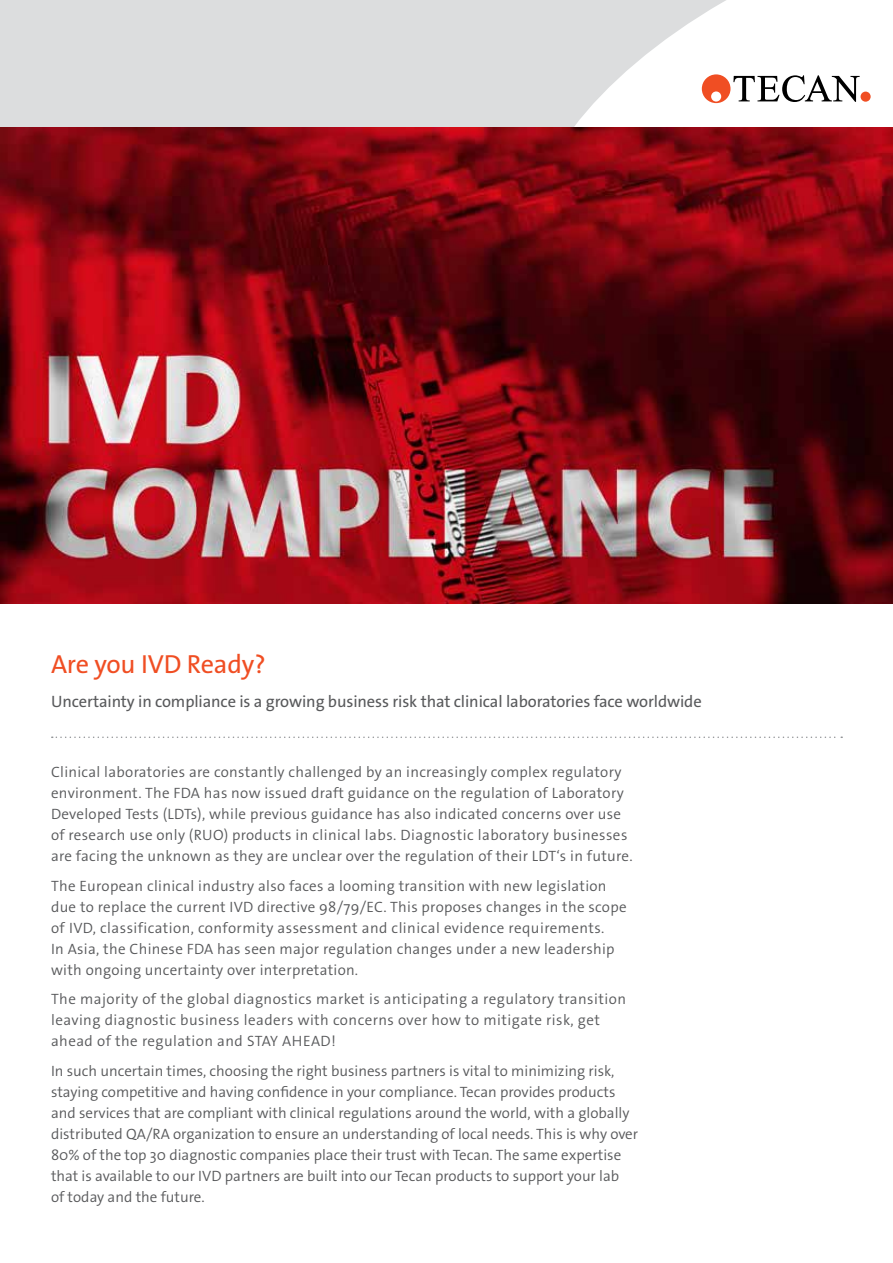
<style>
.page{position:relative;width:893px;height:1263px;background:#fff}
.page>*{position:absolute;margin:0;border:0;box-sizing:border-box;transform-origin:0 0}
.t1{font:26.25px "The Sans Os F";letter-spacing:-.005em;color:#f04e23}
.t2{font:16.5px "The Sans Os F";letter-spacing:-.005em;color:#58595b}
.t3{font:300 15px/21px "The Sans Os F";letter-spacing:.02em;color:#58595b}
.t4{font:300 15px/21px "The Sans Os F";color:#58595b}
</style>
<div class="page">
<div style="left:0;top:0;width:893px;height:128px;background:#dcddde"></div>
<svg style="left:513px;top:0;width:380px;height:128px;fill:#fff"></svg>
<div style="left:702px;top:74px;width:28px;height:29px;background:#f04e23;border-radius:50%"></div>
<div style="left:711px;top:91px;width:10px;height:11px;background:#fff;border-radius:50%"></div>
<svg style="left:733px;top:75px;width:127px;height:27px;background:#bababa"></svg>
<div style="left:860px;top:92px;width:11px;height:10px;background:#f04e23;border-radius:50%"></div>
<img style="left:0;top:128px;width:893px;height:476px">
<svg style="left:52px;top:736px;width:790px;height:2px"></svg>
<h1 class="t1" style="left:51px;top:647px;width:216px">Are you IVD Ready?</h1>
<p class="t2" style="left:51px;top:691px;width:652px">Uncertainty in compliance is a growing business risk that clinical laboratories face worldwide</p>
<p class="t3" style="left:51px;top:762px;width:583px">Clinical laboratories are constantly challenged by an increasingly complex regulatory environment. The FDA has now issued draft guidance on the regulation of Laboratory Developed Tests (LDTs), while previous guidance has also indicated concerns over use of research use only (RUO) products in clinical labs. Diagnostic laboratory businesses are facing the unknown as they are unclear over the regulation of their LDT‘s in future.</p>
<p class="t3" style="left:51px;top:875px;width:577px">The European clinical industry also faces a looming transition with new legislation due to replace the current IVD directive 98/79/EC. This proposes changes in the scope of IVD, classification, conformity assessment and clinical evidence requirements.<br>In Asia, the Chinese FDA has seen major regulation changes under a new leadership with ongoing uncertainty over interpretation.</p>
<p class="t3" style="left:51px;top:989px;width:576px">The majority of the global diagnostics market is anticipating a regulatory transition leaving diagnostic business leaders with concerns over how to mitigate risk, get ahead of the regulation and STAY AHEAD!</p>
<p class="t4" style="left:51px;top:1060px;width:589px">In such uncertain times, choosing the right business partners is vital to minimizing risk, staying competitive and having confidence in your compliance. Tecan provides products and services that are compliant with clinical regulations around the world, with a globally distributed QA/RA organization to ensure an understanding of local needs. This is why over 80% of the top 30 diagnostic companies place their trust with Tecan. The same expertise that is available to our IVD partners are built into our Tecan products to support your lab<br>of today and the future.</p>
</div>
